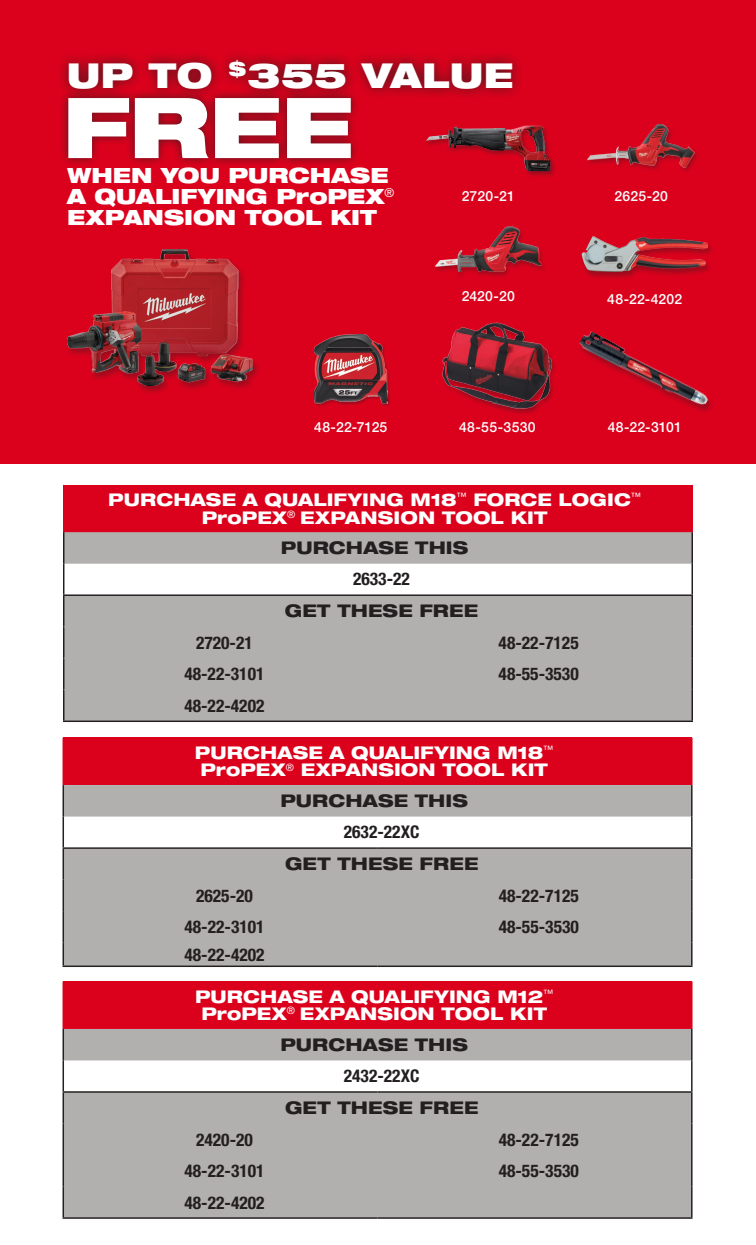
<style>
.page{position:relative;width:756px;height:1245px;background:#fff}
.page>*{position:absolute;margin:0;border:0;box-sizing:border-box;transform-origin:0 0}
.t1{font:900 expanded 84px "Helvetica Neue LT Std";color:#fff}
.t2{font:900 expanded 34.3px "Helvetica Neue LT Std";letter-spacing:.015em;color:#fff}
.BUY_GET_Text{font:900 expanded 21px/21px "Helvetica Neue LT Std";color:#fff}
.t3{font:700 condensed 17.5px "Helvetica Neue LT Std";color:#231f20}
.t4{font:800 expanded 17.5px/17.5px "Helvetica Neue LT Std";letter-spacing:.005em;color:#fff;text-align:center}
.t5{font:800 expanded 17.5px "Helvetica Neue LT Std";letter-spacing:.01em;color:#231f20}
.Product_Description{font:500 14px "Helvetica Neue LT Std";letter-spacing:.015em;color:#fff}
</style>
<div class="page">
<div style="left:0;top:0;width:756px;height:464px;background:#db011c"></div>
<div style="left:56px;top:49px;width:468px;height:51px;background:#231f20;opacity:.75"></div>
<div style="left:59px;top:88px;width:301px;height:79px;background:#231f20;opacity:.75"></div>
<div style="left:314px;top:335px;width:77px;height:72px;background:#231f20;opacity:.35"></div>
<img style="left:314px;top:334px;width:73px;height:69px">
<div style="left:580px;top:235px;width:135px;height:45px;background:#231f20;opacity:.35"></div>
<img style="left:582px;top:236px;width:126px;height:36px">
<div style="left:586px;top:124px;width:114px;height:50px;background:#231f20;opacity:.35"></div>
<img style="left:588px;top:125px;width:107px;height:42px">
<div style="left:433px;top:226px;width:114px;height:53px;background:#231f20;opacity:.35"></div>
<img style="left:435px;top:226px;width:106px;height:46px">
<div style="left:441px;top:322px;width:116px;height:93px;background:#231f20;opacity:.35"></div>
<img style="left:442px;top:322px;width:111px;height:87px">
<div style="left:424px;top:125px;width:132px;height:53px;background:#231f20;opacity:.35"></div>
<img style="left:426px;top:125px;width:100px;height:16px">
<div style="left:65px;top:249px;width:196px;height:146px;background:#231f20;opacity:.35"></div>
<img style="left:67px;top:249px;width:186px;height:136px">
<img style="left:579px;top:331px;width:132px;height:78px">
<div style="left:63px;top:981px;width:629px;height:47px;background:#db011c"></div>
<svg style="left:64px;top:1028px;width:627px;height:189px;fill:#b2afaf"></svg>
<div style="left:378px;top:1124px;width:313px;height:93px;background:#b2afaf"></div>
<hr style="left:63px;top:1060px;width:1px;height:31px;background:#231f20">
<hr style="left:63px;top:1028px;width:1px;height:32px;background:#231f20">
<hr style="left:691px;top:1060px;width:2px;height:31px;background:#231f20">
<hr style="left:691px;top:1028px;width:2px;height:32px;background:#231f20">
<hr style="left:63px;top:1092px;width:1px;height:31px;background:#231f20">
<hr style="left:63px;top:1123px;width:1px;height:31px;background:#231f20">
<hr style="left:63px;top:1154px;width:1px;height:32px;background:#231f20">
<hr style="left:63px;top:1186px;width:1px;height:31px;background:#231f20">
<hr style="left:377px;top:1124px;width:1px;height:30px;background:#b2afaf">
<hr style="left:377px;top:1155px;width:1px;height:30px;background:#b2afaf">
<hr style="left:64px;top:1185px;width:314px;height:2px;background:#b2afaf">
<hr style="left:378px;top:1185px;width:313px;height:2px;background:#b2afaf">
<hr style="left:377px;top:1187px;width:1px;height:30px;background:#b2afaf">
<hr style="left:378px;top:1122px;width:313px;height:2px;background:#b2afaf">
<hr style="left:378px;top:1154px;width:313px;height:1px;background:#b2afaf">
<hr style="left:63px;top:1091px;width:315px;height:1px;background:#231f20">
<hr style="left:378px;top:1091px;width:315px;height:1px;background:#231f20">
<hr style="left:64px;top:1122px;width:314px;height:2px;background:#b2afaf">
<hr style="left:64px;top:1154px;width:314px;height:1px;background:#b2afaf">
<hr style="left:691px;top:1186px;width:2px;height:31px;background:#231f20">
<hr style="left:63px;top:1217px;width:315px;height:1px;background:#231f20">
<hr style="left:378px;top:1217px;width:315px;height:1px;background:#231f20">
<hr style="left:691px;top:1154px;width:2px;height:32px;background:#231f20">
<hr style="left:691px;top:1123px;width:2px;height:31px;background:#231f20">
<hr style="left:691px;top:1092px;width:2px;height:31px;background:#231f20">
<hr style="left:691px;top:981px;width:2px;height:47px;background:#db011c">
<div style="left:63px;top:737px;width:629px;height:48px;background:#db011c"></div>
<svg style="left:64px;top:785px;width:627px;height:180px;fill:#b2afaf"></svg>
<hr style="left:63px;top:816px;width:1px;height:31px;background:#231f20">
<hr style="left:63px;top:785px;width:1px;height:31px;background:#231f20">
<hr style="left:691px;top:816px;width:2px;height:31px;background:#231f20">
<hr style="left:691px;top:785px;width:2px;height:31px;background:#231f20">
<hr style="left:63px;top:848px;width:1px;height:31px;background:#231f20">
<hr style="left:63px;top:879px;width:1px;height:32px;background:#231f20">
<hr style="left:63px;top:911px;width:1px;height:31px;background:#231f20">
<svg style="left:63px;top:942px;width:1px;height:23px"></svg>
<hr style="left:64px;top:941px;width:314px;height:2px;background:#b2afaf">
<div style="left:377px;top:880px;width:314px;height:85px;background:#b2afaf"></div>
<hr style="left:378px;top:878px;width:313px;height:2px;background:#b2afaf">
<hr style="left:378px;top:910px;width:313px;height:1px;background:#b2afaf">
<hr style="left:63px;top:847px;width:315px;height:1px;background:#231f20">
<hr style="left:378px;top:847px;width:315px;height:1px;background:#231f20">
<hr style="left:64px;top:878px;width:314px;height:2px;background:#b2afaf">
<hr style="left:64px;top:910px;width:314px;height:1px;background:#b2afaf">
<hr style="left:691px;top:942px;width:2px;height:23px;background:#231f20">
<hr style="left:63px;top:965px;width:315px;height:1px;background:#231f20">
<hr style="left:378px;top:965px;width:315px;height:1px;background:#231f20">
<hr style="left:691px;top:911px;width:2px;height:31px;background:#231f20">
<hr style="left:691px;top:879px;width:2px;height:32px;background:#231f20">
<hr style="left:691px;top:848px;width:2px;height:31px;background:#231f20">
<hr style="left:691px;top:737px;width:2px;height:48px;background:#db011c">
<div style="left:64px;top:485px;width:628px;height:47px;background:#db011c"></div>
<svg style="left:64px;top:532px;width:628px;height:188px;fill:#b2afaf"></svg>
<div style="left:379px;top:627px;width:313px;height:93px;background:#b2afaf"></div>
<hr style="left:63px;top:563px;width:1px;height:31px;background:#231f20">
<hr style="left:63px;top:532px;width:1px;height:31px;background:#231f20">
<hr style="left:692px;top:563px;width:1px;height:31px;background:#231f20">
<hr style="left:692px;top:532px;width:1px;height:31px;background:#231f20">
<hr style="left:63px;top:596px;width:1px;height:30px;background:#231f20">
<hr style="left:63px;top:626px;width:1px;height:32px;background:#231f20">
<hr style="left:63px;top:658px;width:1px;height:31px;background:#231f20">
<hr style="left:63px;top:689px;width:1px;height:31px;background:#231f20">
<hr style="left:377px;top:627px;width:2px;height:30px;background:#b2afaf">
<hr style="left:377px;top:659px;width:2px;height:30px;background:#b2afaf">
<hr style="left:64px;top:689px;width:314px;height:1px;background:#b2afaf">
<hr style="left:378px;top:689px;width:314px;height:1px;background:#b2afaf">
<hr style="left:377px;top:690px;width:2px;height:30px;background:#b2afaf">
<hr style="left:378px;top:626px;width:314px;height:1px;background:#b2afaf">
<hr style="left:378px;top:657px;width:314px;height:2px;background:#b2afaf">
<hr style="left:63px;top:594px;width:315px;height:2px;background:#231f20">
<hr style="left:378px;top:594px;width:315px;height:2px;background:#231f20">
<hr style="left:64px;top:626px;width:314px;height:1px;background:#b2afaf">
<hr style="left:64px;top:657px;width:314px;height:2px;background:#b2afaf">
<hr style="left:692px;top:689px;width:1px;height:31px;background:#231f20">
<hr style="left:63px;top:720px;width:315px;height:2px;background:#231f20">
<hr style="left:378px;top:720px;width:315px;height:2px;background:#231f20">
<hr style="left:692px;top:658px;width:1px;height:31px;background:#231f20">
<hr style="left:692px;top:626px;width:1px;height:32px;background:#231f20">
<hr style="left:692px;top:596px;width:1px;height:30px;background:#231f20">
<hr style="left:63px;top:485px;width:1px;height:47px;background:#db011c">
<hr style="left:692px;top:485px;width:1px;height:47px;background:#db011c">
<p class="t2" style="left:67px;top:53px;width:448px">UP TO <sup>$</sup>355 VALUE</p>
<p class="t1" style="left:63px;top:73px;width:292px">FREE</p>
<p class="BUY_GET_Text" style="left:67px;top:164px;width:329px">WHEN YOU PURCHASE<br>A QUALIFYING ProPEX<sup>®<br></sup>EXPANSION TOOL KIT</p>
<p class="Product_Description" style="left:314px;top:419px;width:75px">48-22-7125</p>
<p class="Product_Description" style="left:462px;top:187px;width:55px">2720-21</p>
<p class="Product_Description" style="left:462px;top:287px;width:55px">2420-20</p>
<p class="Product_Description" style="left:459px;top:419px;width:78px">48-55-3530</p>
<p class="Product_Description" style="left:615px;top:187px;width:55px">2625-20</p>
<p class="Product_Description" style="left:607px;top:290px;width:77px">48-22-4202</p>
<p class="Product_Description" style="left:608px;top:419px;width:75px">48-22-3101</p>
<p class="t4" style="left:108px;top:490px;width:534px">PURCHASE A QUALIFYING M18<sup>™</sup> FORCE LOGIC<sup>™<br></sup>ProPEX<sup>®</sup> EXPANSION TOOL KIT</p>
<p class="t5" style="left:281px;top:536px;width:189px">PURCHASE THIS</p>
<p class="t3" style="left:353px;top:568px;width:58px">2633-22</p>
<p class="t5" style="left:285px;top:599px;width:195px">GET THESE FREE</p>
<p class="t3" style="left:196px;top:632px;width:58px">2720-21</p>
<p class="t3" style="left:499px;top:632px;width:82px">48-22-7125</p>
<p class="t3" style="left:184px;top:663px;width:82px">48-22-3101</p>
<p class="t3" style="left:499px;top:663px;width:82px">48-55-3530</p>
<p class="t3" style="left:184px;top:695px;width:82px">48-22-4202</p>
<p class="t4" style="left:195px;top:743px;width:360px">PURCHASE A QUALIFYING M18<sup>™<br></sup>ProPEX<sup>®</sup> EXPANSION TOOL KIT</p>
<p class="t5" style="left:280px;top:789px;width:189px">PURCHASE THIS</p>
<p class="t3" style="left:344px;top:821px;width:77px">2632-22XC</p>
<p class="t5" style="left:285px;top:852px;width:195px">GET THESE FREE</p>
<p class="t3" style="left:196px;top:884px;width:58px">2625-20</p>
<p class="t3" style="left:499px;top:884px;width:82px">48-22-7125</p>
<p class="t3" style="left:184px;top:916px;width:82px">48-22-3101</p>
<p class="t3" style="left:499px;top:916px;width:82px">48-55-3530</p>
<p class="t3" style="left:184px;top:943px;width:82px">48-22-4202</p>
<p class="t4" style="left:195px;top:987px;width:360px">PURCHASE A QUALIFYING M12<sup>™<br></sup>ProPEX<sup>®</sup> EXPANSION TOOL KIT</p>
<p class="t5" style="left:280px;top:1033px;width:189px">PURCHASE THIS</p>
<p class="t3" style="left:344px;top:1065px;width:77px">2432-22XC</p>
<p class="t5" style="left:285px;top:1096px;width:195px">GET THESE FREE</p>
<p class="t3" style="left:196px;top:1128px;width:58px">2420-20</p>
<p class="t3" style="left:499px;top:1128px;width:82px">48-22-7125</p>
<p class="t3" style="left:184px;top:1160px;width:82px">48-22-3101</p>
<p class="t3" style="left:499px;top:1160px;width:82px">48-55-3530</p>
<p class="t3" style="left:184px;top:1191px;width:82px">48-22-4202</p>
</div>
